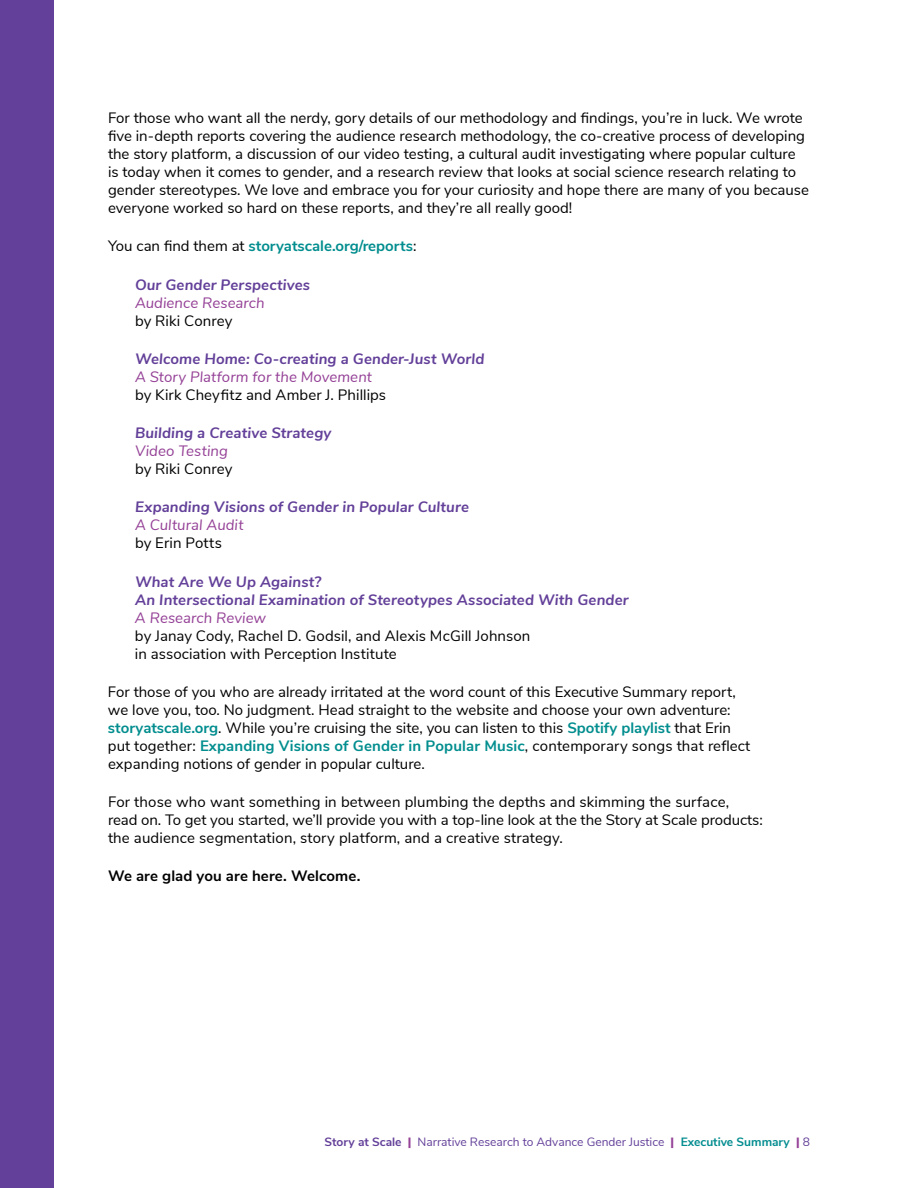
<style>
.page{position:relative;width:918px;height:1188px;background:#fff}
.page>*{position:absolute;margin:0;border:0;box-sizing:border-box;transform-origin:0 0}
.t1{font:15px/18px "Nunito Sans";color:#000}
.t2{font:italic 700 15px/18px "Nunito Sans";letter-spacing:.01em;color:#634099}
.t3{font:italic 15px "Nunito Sans";letter-spacing:.005em;color:#944096}
.t4{font:700 15px "Nunito Sans";color:#028d8e}
.t5{font:700 15px "Nunito Sans";letter-spacing:.005em;color:#000}
.t6{font:12px "Nunito Sans";color:#634099}
.s1{font-weight:400;color:#000}
.s2{font-weight:700;color:#028d8e}
.s3{font-weight:700}
.s4{font-weight:900;color:#944096}
.s5{font-weight:700;color:#038c8f}
</style>
<div class="page">
<div style="left:0;top:0;width:54px;height:1188px;background:#634099"></div>
<p class="t1" style="left:108px;top:108px;width:703px">For those who want all the nerdy, gory details of our methodology and findings, you’re in luck. We wrote five in-depth reports covering the audience research methodology, the co-creative process of developing the story platform, a discussion of our video testing, a cultural audit investigating where popular culture is today when it comes to gender, and a research review that looks at social science research relating to gender stereotypes. We love and embrace you for your curiosity and hope there are many of you because everyone worked so hard on these reports, and they’re all really good!</p>
<p class="t4" style="left:108px;top:235px;width:310px"><span class="s1">You can find them at</span> storyatscale.org/reports<span class="s1">:</span></p>
<p class="t2" style="left:135px;top:275px;width:177px">Our Gender Perspectives</p>
<p class="t3" style="left:135px;top:292px;width:131px">Audience Research</p>
<p class="t1" style="left:135px;top:311px;width:99px">by Riki Conrey</p>
<p class="t2" style="left:135px;top:349px;width:351px">Welcome Home: Co-creating a Gender-Just World</p>
<p class="t3" style="left:135px;top:366px;width:239px">A Story Platform for the Movement</p>
<p class="t1" style="left:135px;top:385px;width:253px">by Kirk Cheyfitz and Amber J. Phillips</p>
<p class="t2" style="left:135px;top:423px;width:198px">Building a Creative Strategy</p>
<p class="t3" style="left:135px;top:440px;width:95px">Video Testing</p>
<p class="t1" style="left:135px;top:459px;width:99px">by Riki Conrey</p>
<p class="t2" style="left:135px;top:497px;width:335px">Expanding Visions of Gender in Popular Culture</p>
<p class="t3" style="left:135px;top:514px;width:110px">A Cultural Audit</p>
<p class="t1" style="left:135px;top:533px;width:88px">by Erin Potts</p>
<p class="t2" style="left:135px;top:572px;width:495px">What Are We Up Against?<br>An Intersectional Examination of Stereotypes Associated With Gender</p>
<p class="t3" style="left:135px;top:607px;width:133px">A Research Review</p>
<p class="t1" style="left:135px;top:626px;width:397px">by Janay Cody, Rachel D. Godsil, and Alexis McGill Johnson in association with Perception Institute</p>
<p class="t1" style="left:108px;top:682px;width:644px">For those of you who are already irritated at the word count of this Executive Summary report, we love you, too. No judgment. Head straight to the website and choose your own adventure: <span class="s2">storyatscale.org</span>. While you’re cruising the site, you can listen to this <span class="s2">Spotify playlist</span> that Erin put together: <span class="s2">Expanding Visions of Gender in Popular Music</span>, contemporary songs that reflect expanding notions of gender in popular culture.</p>
<p class="t1" style="left:108px;top:792px;width:656px">For those who want something in between plumbing the depths and skimming the surface,<br>read on. To get you started, we’ll provide you with a top-line look at the the Story at Scale products: the audience segmentation, story platform, and a creative strategy.</p>
<p class="t5" style="left:108px;top:865px;width:254px">We are glad you are here. Welcome.</p>
<p class="t6" style="left:325px;top:1133px;width:487px"><span class="s3">Story at Scale</span> <span class="s4">|</span> Narrative Research to Advance Gender Justice <span class="s4">|</span> <span class="s5">Executive Summary</span> <span class="s4">|</span> 8</p>
</div>
